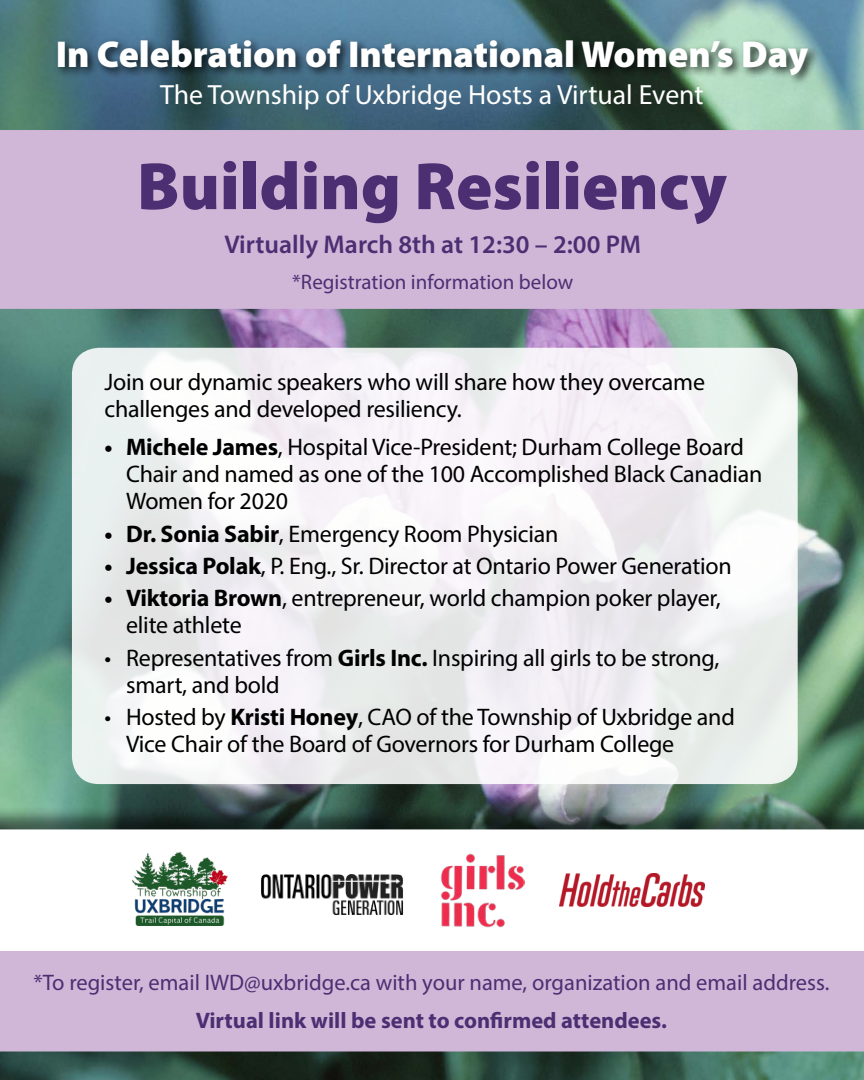
<style>
.page{position:relative;width:864px;height:1080px;background:#fff}
.page>*{position:absolute;margin:0;border:0;box-sizing:border-box;transform-origin:0 0}
.t1{font:900 67.5px "Myriad Pro";color:#4b2f72}
.t2{font:900 37.5px "Myriad Pro";color:#fff}
.t3{font:27.9px "Myriad Pro";color:#fff}
.t4{font:600 25.65px "Myriad Pro";color:#4b2f72}
.main_text{font:24px/27px "Myriad Pro";letter-spacing:-.01em;color:#000}
.t5{font:22.5px "Myriad Pro";color:#4b2f72}
.t6{font:700 22.5px "Myriad Pro";color:#4b2f72}
.t7{font:21px "Myriad Pro";color:#4b2f72}
.s1{font-weight:700}
</style>
<div class="page">
<img style="left:0;top:0;width:864px;height:1080px">
<div style="left:0;top:130px;width:864px;height:179px;background:#d0b7d8"></div>
<div style="left:54px;top:36px;width:766px;height:50px;background:#000;opacity:.75"></div>
<div style="left:0;top:806px;width:864px;height:157px;background:#000;opacity:.5"></div>
<svg style="left:0;top:829px;width:864px;height:122px"></svg>
<svg style="left:72px;top:348px;width:726px;height:436px;fill:#f1f0f4"></svg>
<div style="left:0;top:951px;width:864px;height:101px;background:#d0b7d8"></div>
<img style="left:132px;top:853px;width:96px;height:73px">
<img style="left:261px;top:874px;width:142px;height:40px">
<img style="left:441px;top:853px;width:84px;height:75px">
<img style="left:559px;top:874px;width:146px;height:32px">
<h1 class="t2" style="left:56px;top:33px;width:754px">In Celebration of International Women’s Day</h1>
<h1 class="t3" style="left:160px;top:77px;width:545px">The Township of Uxbridge Hosts a Virtual Event</h1>
<h1 class="t1" style="left:137px;top:148px;width:591px">Building Resiliency</h1>
<p class="t4" style="left:224px;top:228px;width:418px">Virtually March 8th at 12:30 – 2:00 PM</p>
<p class="t7" style="left:292px;top:269px;width:282px">*Registration information below</p>
<p class="main_text" style="left:105px;top:368px;width:602px">Join our dynamic speakers who will share how they overcame challenges and developed resiliency.</p>
<p class="main_text" style="left:126px;top:433px;width:638px;text-indent:-22px"><span class="s1">• Michele James</span>, Hospital Vice-President; Durham College Board<br>Chair and named as one of the 100 Accomplished Black Canadian<br>Women for 2020</p>
<p class="main_text" style="left:105px;top:520px;width:456px"><span class="s1">• Dr. Sonia Sabir</span>, Emergency Room Physician</p>
<p class="main_text" style="left:105px;top:552px;width:629px"><span class="s1">• Jessica Polak</span>, P. Eng., Sr. Director at Ontario Power Generation</p>
<p class="main_text" style="left:126px;top:584px;width:596px;text-indent:-22px"><span class="s1">• Viktoria Brown</span>, entrepreneur, world champion poker player, elite athlete</p>
<p class="main_text" style="left:126px;top:644px;width:595px;text-indent:-22px">• Representatives from <span class="s1">Girls Inc.</span> Inspiring all girls to be strong, smart, and bold</p>
<p class="main_text" style="left:126px;top:703px;width:610px;text-indent:-22px">• Hosted by <span class="s1">Kristi Honey</span>, CAO of the Township of Uxbridge and<br>Vice Chair of the Board of Governors for Durham College</p>
<p class="t5" style="left:33px;top:968px;width:798px">*To register, email IWD@uxbridge.ca with your name, organization and email address.</p>
<p class="t6" style="left:196px;top:1006px;width:473px">Virtual link will be sent to confirmed attendees.</p>
</div>
